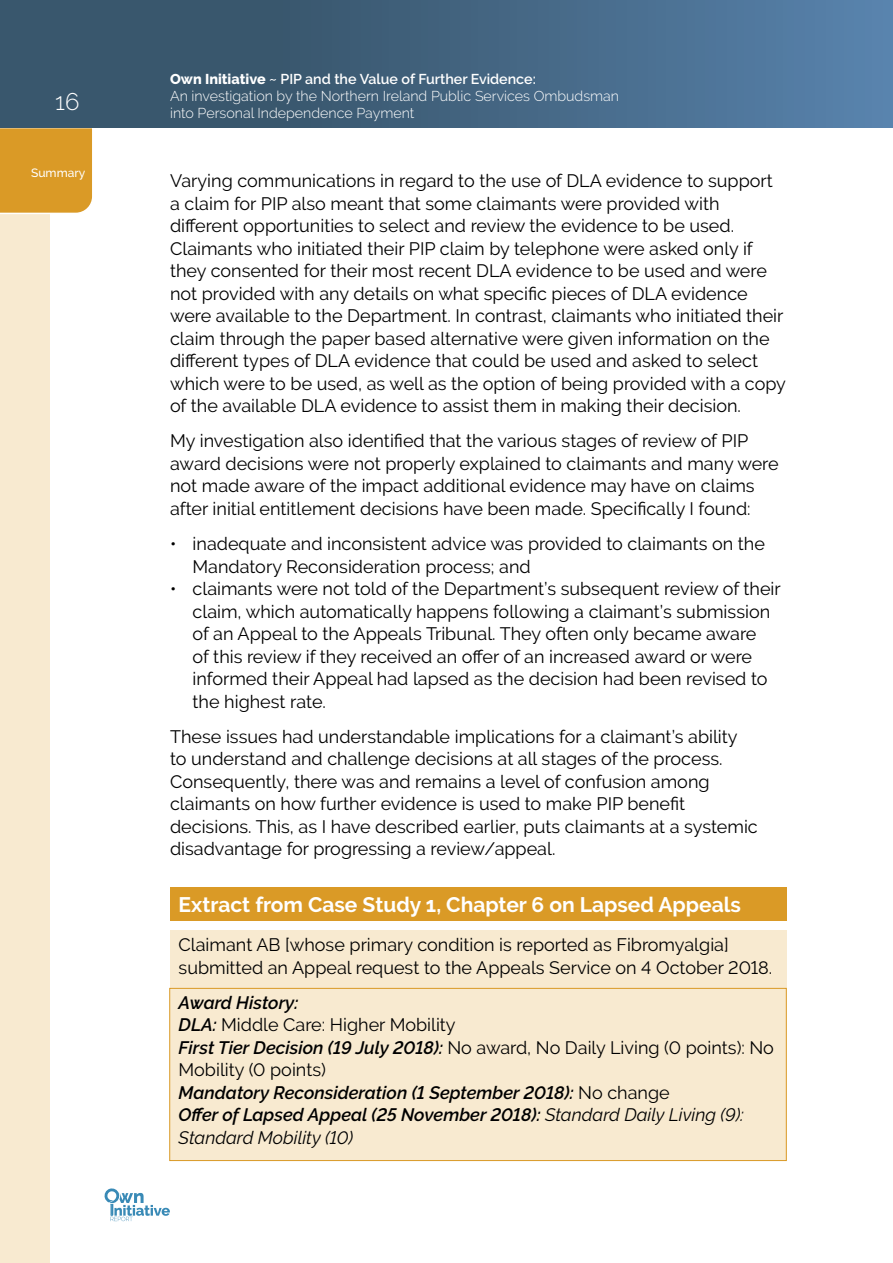
<style>
.page{position:relative;width:893px;height:1263px;background:#fff}
.page>*{position:absolute;margin:0;border:0;box-sizing:border-box;transform-origin:0 0}
.t1{font:300 24px "Raleway";color:#fff}
.Orange_case_study_he{font:700 21px "Raleway";color:#fff}
.body_text{font:18px/22.5px "Raleway";color:#000}
.Orange_Case_Studies{font:18px/22.5px "Raleway";color:#000}
.body_text_no_space_a{font:18px/22.5px "Raleway";color:#000}
.Orange_Case_Studies-2{font:italic 18px/22.5px "Raleway";color:#000}
.Orange_Case_Studies-3{font:italic 600 18px "Raleway";color:#000}
.t2{font:300 14.25px/17.1px "Raleway";color:#fff}
.t3{font:500 12px "Raleway";color:#fff}
.s1{font-weight:800}
.s2{font-weight:600}
.s3{font-weight:600;font-style:italic}
.s4{font-weight:400;font-style:normal}
</style>
<div class="page">
<div style="left:0;top:130px;width:50px;height:1133px;background:#f8ead0"></div>
<div style="left:0;top:128px;width:92px;height:86px;background:#da9a26"></div>
<div style="left:0;top:0;width:893px;height:128px;background:linear-gradient(to right,#324d5f,#557ea7)"></div>
<svg style="left:104px;top:1188px;width:66px;height:33px"></svg>
<div style="left:170px;top:888px;width:617px;height:33px;background:#da9a26"></div>
<div style="left:170px;top:930px;width:617px;height:60px;background:#f8ead0"></div>
<div style="left:170px;top:988px;width:617px;height:38px;background:#f8ead0"></div>
<div style="left:170px;top:1010px;width:617px;height:38px;background:#f8ead0"></div>
<div style="left:170px;top:1033px;width:617px;height:60px;background:#f8ead0"></div>
<div style="left:170px;top:1078px;width:617px;height:38px;background:#f8ead0"></div>
<div style="left:170px;top:1100px;width:617px;height:61px;background:#f8ead0"></div>
<div style="left:169px;top:988px;width:618px;height:173px;border:1px solid #da9a26"></div>
<h1 class="t1" style="left:55px;top:87px;width:26px">16</h1>
<p class="t2" style="left:170px;top:70px;width:451px"><span class="s1">Own Initiative</span> <span class="s2">~ PIP and the Value of Further Evidence:<br></span>An investigation by the Northern Ireland Public Services Ombudsman into Personal Independence Payment</p>
<p class="t3" style="left:31px;top:166px;width:56px">Summary</p>
<p class="body_text" style="left:170px;top:169px;width:617px">Varying communications in regard to the use of DLA evidence to support a claim for PIP also meant that some claimants were provided with different opportunities to select and review the evidence to be used.<br>Claimants who initiated their PIP claim by telephone were asked only if they consented for their most recent DLA evidence to be used and were not provided with any details on what specific pieces of DLA evidence were available to the Department. In contrast, claimants who initiated their claim through the paper based alternative were given information on the different types of DLA evidence that could be used and asked to select which were to be used, as well as the option of being provided with a copy of the available DLA evidence to assist them in making their decision.</p>
<p class="body_text" style="left:170px;top:430px;width:610px">My investigation also identified that the various stages of review of PIP award decisions were not properly explained to claimants and many were not made aware of the impact additional evidence may have on claims after initial entitlement decisions have been made. Specifically I found:</p>
<p class="body_text_no_space_a" style="left:193px;top:532px;width:574px;text-indent:-22px">• inadequate and inconsistent advice was provided to claimants on the<br>Mandatory Reconsideration process; and</p>
<p class="body_text" style="left:193px;top:577px;width:590px;text-indent:-22px">• claimants were not told of the Department’s subsequent review of their claim, which automatically happens following a claimant’s submission of an Appeal to the Appeals Tribunal. They often only became aware<br>of this review if they received an offer of an increased award or were informed their Appeal had lapsed as the decision had been revised to the highest rate.</p>
<p class="body_text" style="left:170px;top:725px;width:589px">These issues had understandable implications for a claimant’s ability to understand and challenge decisions at all stages of the process.<br>Consequently, there was and remains a level of confusion among claimants on how further evidence is used to make PIP benefit decisions. This, as I have described earlier, puts claimants at a systemic disadvantage for progressing a review/appeal.</p>
<p class="Orange_case_study_he" style="left:179px;top:892px;width:564px">Extract from Case Study 1, Chapter 6 on Lapsed Appeals</p>
<p class="Orange_Case_Studies" style="left:179px;top:933px;width:595px">Claimant AB [whose primary condition is reported as Fibromyalgia] submitted an Appeal request to the Appeals Service on 4 October 2018.</p>
<p class="Orange_Case_Studies-3" style="left:179px;top:992px;width:121px">Award History:</p>
<p class="Orange_Case_Studies" style="left:179px;top:1014px;width:279px"><span class="s3">DLA:</span> Middle Care: Higher Mobility</p>
<p class="Orange_Case_Studies" style="left:179px;top:1036px;width:597px"><span class="s3">First Tier Decision (19 July 2018):</span> No award, No Daily Living (0 points): No<br>Mobility (0 points)</p>
<p class="Orange_Case_Studies-3" style="left:179px;top:1082px;width:493px">Mandatory Reconsideration (1 September 2018): <span class="s4">No change</span></p>
<p class="Orange_Case_Studies-2" style="left:179px;top:1104px;width:567px"><span class="s2">Offer of Lapsed Appeal (25 November 2018):</span> Standard Daily Living (9):<br>Standard Mobility (10)</p>
</div>
